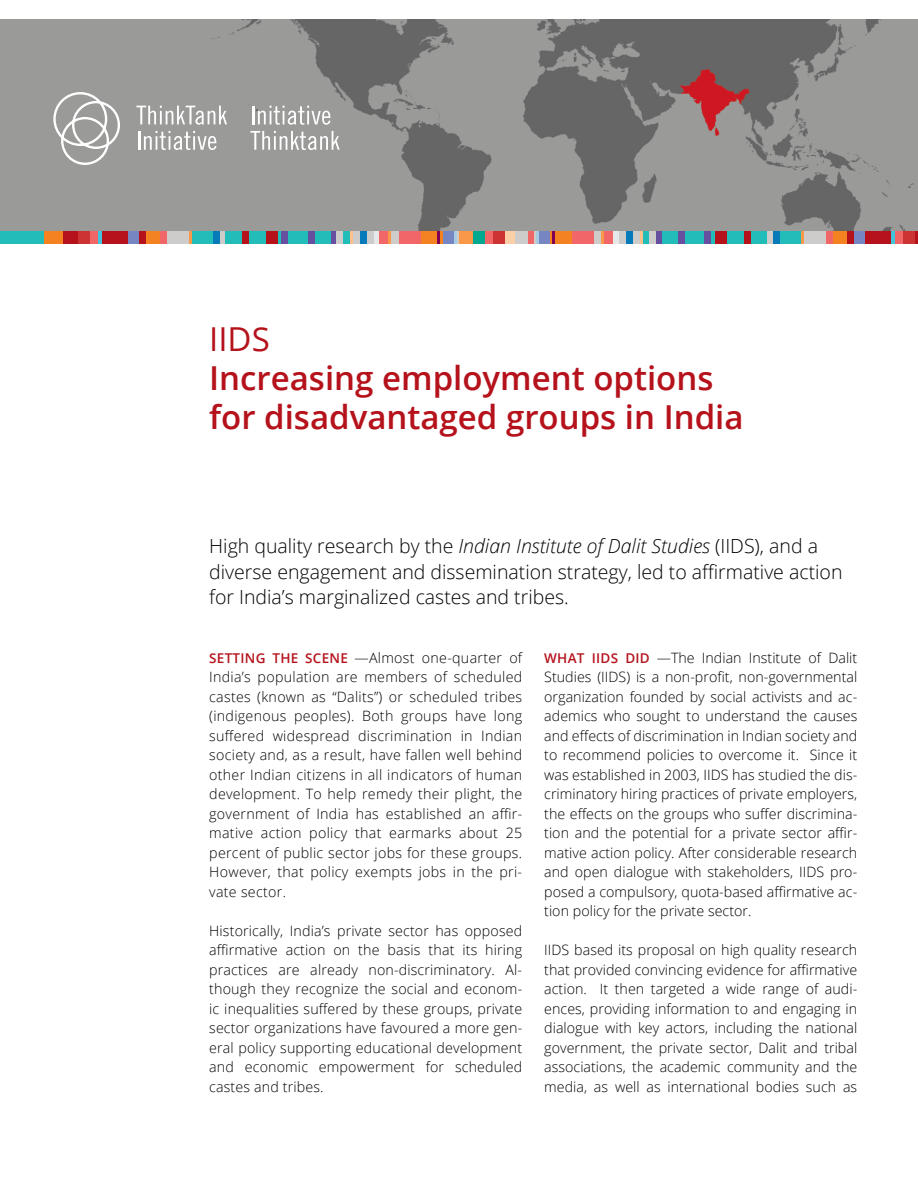
<style>
.page{position:relative;width:918px;height:1188px;background:#fff}
.page>*{position:absolute;margin:0;border:0;box-sizing:border-box;transform-origin:0 0}
.t1{font:600 33px/39px "Open Sans";color:#b5121b}
.t2{font:33px "Open Sans";color:#b5121b}
.t3{font:300 19.5px/25.5px "Open Sans";color:#000}
.t4{font:300 14.25px/19.5px "Open Sans";letter-spacing:.005em;color:#000;text-align:justify}
.s1{font-style:italic}
.s2{font-weight:600;font-size:13.5px;color:#b5121b}
</style>
<div class="page">
<img style="left:0;top:20px;width:918px;height:211px">
<svg style="left:97px;top:231px;width:5px;height:13px"></svg>
<div style="left:185px;top:231px;width:45px;height:13px;background:#22bcb9"></div>
<div style="left:0;top:231px;width:45px;height:13px;background:#22bcb9"></div>
<div style="left:78px;top:231px;width:13px;height:13px;background:#cb3433"></div>
<div style="left:90px;top:231px;width:7px;height:13px;background:#f16667"></div>
<div style="left:219px;top:231px;width:7px;height:13px;background:#cdcccb"></div>
<div style="left:213px;top:231px;width:6px;height:13px;background:#077ab9"></div>
<div style="left:125px;top:231px;width:14px;height:13px;background:#7686c2"></div>
<div style="left:139px;top:231px;width:7px;height:13px;background:#b5121b"></div>
<div style="left:146px;top:231px;width:7px;height:13px;background:#f58220"></div>
<div style="left:44px;top:231px;width:21px;height:13px;background:#f58220"></div>
<div style="left:153px;top:231px;width:7px;height:13px;background:#f58220"></div>
<div style="left:160px;top:231px;width:7px;height:13px;background:#f16667"></div>
<div style="left:167px;top:231px;width:7px;height:13px;background:#cdcccb"></div>
<div style="left:174px;top:231px;width:8px;height:13px;background:#cdcccb"></div>
<div style="left:182px;top:231px;width:7px;height:13px;background:#cdcccb"></div>
<svg style="left:189px;top:231px;width:2px;height:13px"></svg>
<div style="left:226px;top:231px;width:47px;height:13px;background:#22bcb9"></div>
<div style="left:242px;top:231px;width:11px;height:13px;background:#b5121b"></div>
<div style="left:102px;top:231px;width:26px;height:13px;background:#b5121b"></div>
<div style="left:63px;top:231px;width:15px;height:13px;background:#b5121b"></div>
<div style="left:527px;top:231px;width:7px;height:13px;background:#f16667"></div>
<div style="left:520px;top:231px;width:7px;height:13px;background:#cdcccb"></div>
<svg style="left:514px;top:231px;width:6px;height:13px"></svg>
<div style="left:408px;top:231px;width:105px;height:13px;background:#f89848"></div>
<div style="left:452px;top:231px;width:7px;height:13px;background:#cdcccb"></div>
<div style="left:500px;top:231px;width:14px;height:13px;background:#fdcfa7"></div>
<div style="left:336px;top:231px;width:35px;height:13px;background:#fcc08d"></div>
<div style="left:373px;top:231px;width:7px;height:13px;background:#e6e7e8"></div>
<svg style="left:366px;top:231px;width:7px;height:13px"></svg>
<div style="left:380px;top:231px;width:25px;height:13px;background:#f16667"></div>
<div style="left:492px;top:231px;width:13px;height:13px;background:#cb3433"></div>
<div style="left:485px;top:231px;width:8px;height:13px;background:#f16667"></div>
<div style="left:353px;top:231px;width:7px;height:13px;background:#cdcccb"></div>
<div style="left:360px;top:231px;width:6px;height:13px;background:#077ab9"></div>
<svg style="left:454px;top:231px;width:3px;height:13px"></svg>
<div style="left:442px;top:231px;width:12px;height:13px;background:#7686c2"></div>
<div style="left:473px;top:231px;width:12px;height:13px;background:#00a88f"></div>
<div style="left:435px;top:231px;width:7px;height:13px;background:#f58220"></div>
<div style="left:428px;top:231px;width:7px;height:13px;background:#f58220"></div>
<div style="left:420px;top:231px;width:8px;height:13px;background:#f58220"></div>
<div style="left:393px;top:231px;width:27px;height:13px;background:#f16667"></div>
<div style="left:391px;top:231px;width:8px;height:13px;background:#cdcccb"></div>
<svg style="left:388px;top:231px;width:3px;height:13px"></svg>
<div style="left:249px;top:231px;width:101px;height:13px;background:#22bcb9"></div>
<svg style="left:331px;top:231px;width:6px;height:13px"></svg>
<div style="left:337px;top:231px;width:6px;height:13px;background:#cdcccb"></div>
<div style="left:308px;top:231px;width:6px;height:13px;background:#654f9e"></div>
<svg style="left:437px;top:231px;width:3px;height:13px"></svg>
<div style="left:282px;top:231px;width:6px;height:13px;background:#654f9e"></div>
<div style="left:266px;top:231px;width:12px;height:13px;background:#b5121b"></div>
<div style="left:868px;top:231px;width:50px;height:13px;background:#42c4dd"></div>
<div style="left:763px;top:231px;width:45px;height:13px;background:#22bcb9"></div>
<div style="left:902px;top:231px;width:13px;height:13px;background:#cb3433"></div>
<div style="left:895px;top:231px;width:8px;height:13px;background:#f16667"></div>
<div style="left:767px;top:231px;width:6px;height:13px;background:#cdcccb"></div>
<div style="left:773px;top:231px;width:7px;height:13px;background:#077ab9"></div>
<div style="left:854px;top:231px;width:14px;height:13px;background:#7686c2"></div>
<div style="left:847px;top:231px;width:7px;height:13px;background:#b5121b"></div>
<div style="left:840px;top:231px;width:7px;height:13px;background:#f58220"></div>
<div style="left:833px;top:231px;width:7px;height:13px;background:#f58220"></div>
<div style="left:825px;top:231px;width:8px;height:13px;background:#f16667"></div>
<div style="left:818px;top:231px;width:7px;height:13px;background:#cdcccb"></div>
<div style="left:811px;top:231px;width:7px;height:13px;background:#cdcccb"></div>
<div style="left:804px;top:231px;width:7px;height:13px;background:#cdcccb"></div>
<svg style="left:801px;top:231px;width:3px;height:13px"></svg>
<div style="left:720px;top:231px;width:47px;height:13px;background:#22bcb9"></div>
<div style="left:740px;top:231px;width:11px;height:13px;background:#b5121b"></div>
<div style="left:865px;top:231px;width:26px;height:13px;background:#b5121b"></div>
<svg style="left:915px;top:231px;width:3px;height:13px"></svg>
<div style="left:534px;top:231px;width:6px;height:13px;background:#cdcccb"></div>
<div style="left:622px;top:231px;width:35px;height:13px;background:#fcc08d"></div>
<div style="left:613px;top:231px;width:7px;height:13px;background:#e6e7e8"></div>
<svg style="left:620px;top:231px;width:7px;height:13px"></svg>
<div style="left:588px;top:231px;width:25px;height:13px;background:#f16667"></div>
<div style="left:633px;top:231px;width:7px;height:13px;background:#cdcccb"></div>
<div style="left:627px;top:231px;width:6px;height:13px;background:#077ab9"></div>
<svg style="left:536px;top:231px;width:3px;height:13px"></svg>
<div style="left:539px;top:231px;width:12px;height:13px;background:#7686c2"></div>
<div style="left:551px;top:231px;width:7px;height:13px;background:#f58220"></div>
<div style="left:558px;top:231px;width:7px;height:13px;background:#f58220"></div>
<div style="left:565px;top:231px;width:7px;height:13px;background:#f58220"></div>
<div style="left:572px;top:231px;width:28px;height:13px;background:#f16667"></div>
<div style="left:594px;top:231px;width:7px;height:13px;background:#cdcccb"></div>
<svg style="left:601px;top:231px;width:3px;height:13px"></svg>
<div style="left:643px;top:231px;width:101px;height:13px;background:#22bcb9"></div>
<div style="left:655px;top:231px;width:7px;height:13px;background:#654f9e"></div>
<div style="left:650px;top:231px;width:6px;height:13px;background:#cdcccb"></div>
<div style="left:678px;top:231px;width:7px;height:13px;background:#654f9e"></div>
<svg style="left:552px;top:231px;width:3px;height:13px"></svg>
<div style="left:705px;top:231px;width:6px;height:13px;background:#654f9e"></div>
<div style="left:715px;top:231px;width:12px;height:13px;background:#b5121b"></div>
<svg style="left:52px;top:91px;width:69px;height:75px;background:#adadad"></svg>
<svg style="left:136px;top:106px;width:91px;height:19px"></svg>
<svg style="left:138px;top:131px;width:79px;height:19px"></svg>
<svg style="left:252px;top:106px;width:79px;height:19px"></svg>
<svg style="left:250px;top:131px;width:90px;height:19px"></svg>
<h1 class="t2" style="left:209px;top:316px;width:62px">IIDS</h1>
<h1 class="t1" style="left:209px;top:358px;width:536px">Increasing employment options for disadvantaged groups in India</h1>
<h2 class="t3" style="left:209px;top:533px;width:635px">High quality research by the <span class="s1">Indian Institute of Dalit Studies</span> (IIDS), and a diverse engagement and dissemination strategy, led to affirmative action for India’s marginalized castes and tribes.</h2>
<p class="t4" style="left:209px;top:648px;width:315px"><span class="s2">SETTING THE SCENE</span> —Almost one-quarter of India’s population are members of scheduled castes (known as “Dalits”) or scheduled tribes (indigenous peoples). Both groups have long suffered widespread discrimination in Indian society and, as a result, have fallen well behind other Indian citizens in all indicators of human development. To help remedy their plight, the government of India has established an affir&shy;mative action policy that earmarks about 25 percent of public sector jobs for these groups.<br>However, that policy exempts jobs in the pri&shy;vate sector.</p>
<p class="t4" style="left:209px;top:921px;width:315px">Historically, India’s private sector has opposed affirmative action on the basis that its hiring practices are already non-discriminatory. Al&shy;though they recognize the social and econom&shy;ic inequalities suffered by these groups, private sector organizations have favoured a more gen&shy;eral policy supporting educational development and economic empowerment for scheduled castes and tribes.</p>
<p class="t4" style="left:544px;top:648px;width:315px"><span class="s2">WHAT IIDS DID</span> —The Indian Institute of Dalit Studies (IIDS) is a non-profit, non-governmental organization founded by social activists and ac&shy;ademics who sought to understand the causes and effects of discrimination in Indian society and to recommend policies to overcome it. Since it was established in 2003, IIDS has studied the dis&shy;criminatory hiring practices of private employers, the effects on the groups who suffer discrimina&shy;tion and the potential for a private sector affir&shy;mative action policy. After considerable research and open dialogue with stakeholders, IIDS pro&shy;posed a compulsory, quota-based affirmative ac&shy;tion policy for the private sector.</p>
<p class="t4" style="left:544px;top:940px;width:315px">IIDS based its proposal on high quality research that provided convincing evidence for affirmative action. It then targeted a wide range of audi&shy;ences, providing information to and engaging in dialogue with key actors, including the national government, the private sector, Dalit and tribal associations, the academic community and the media, as well as international bodies such as</p>
</div>
